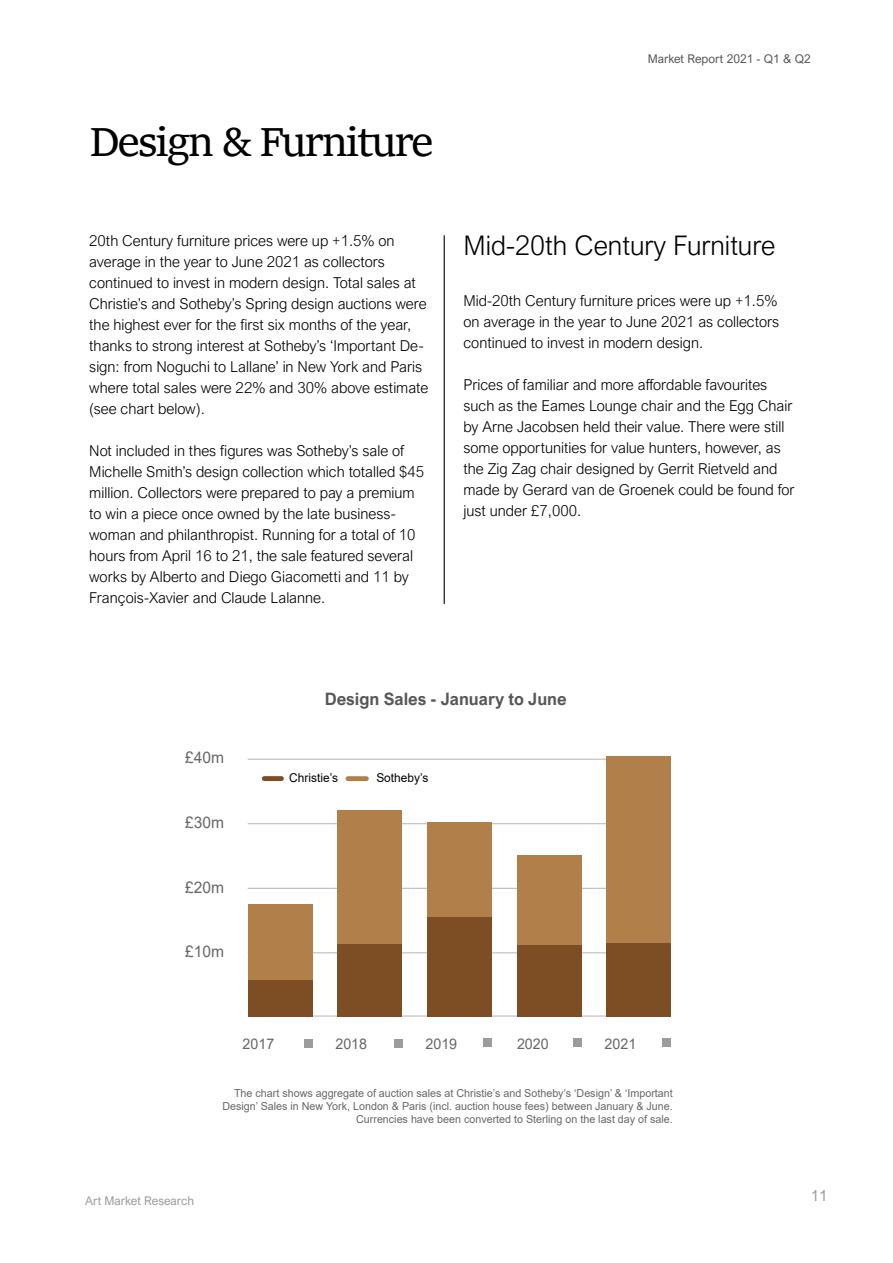
<style>
.page{position:relative;width:893px;height:1263px;background:#fff}
.page>*{position:absolute;margin:0;border:0;box-sizing:border-box;transform-origin:0 0}
.t1{font:43.5px "Sitka Text";letter-spacing:-.06em;color:#000}
.t2{font:300 27px "Arial Nova";color:#000}
.t3{font:700 17.1px "Arial Nova";color:#575756}
.t4{font:15.9px "Arial";color:#676767}
.t5{font:300 15px/21px "Arial Nova";color:#000}
.t6{font:15px "Arial Nova";color:#9d9d9c}
.t7{font:14.7px "Arial";color:#676767}
.t8{font:12.15px "Arial";color:#020203}
.t9{font:12px "Arial Nova";color:#5a5a59}
.t10{font:12px "Arial Nova";color:#9d9d9c}
.t11{font:10.95px/13.2px "Arial";color:#676767;text-align:right}
</style>
<div class="page">
<hr style="left:248px;top:952px;width:423px;height:1px;background:#b4b4b4">
<hr style="left:248px;top:888px;width:423px;height:1px;background:#b4b4b4">
<hr style="left:248px;top:823px;width:423px;height:1px;background:#b4b4b4">
<hr style="left:248px;top:759px;width:423px;height:1px;background:#b4b4b4">
<hr style="left:248px;top:1016px;width:423px;height:1px;background:#b4b4b4">
<div style="left:304px;top:1039px;width:9px;height:8px;background:#9d9b9b"></div>
<div style="left:394px;top:1039px;width:8px;height:8px;background:#9d9b9b"></div>
<div style="left:484px;top:1039px;width:8px;height:8px;background:#9d9b9b"></div>
<div style="left:573px;top:1039px;width:8px;height:8px;background:#9d9b9b"></div>
<div style="left:663px;top:1038px;width:8px;height:9px;background:#9d9b9b"></div>
<div style="left:248px;top:904px;width:65px;height:76px;background:#b17f4a"></div>
<div style="left:338px;top:811px;width:64px;height:133px;background:#b17f4a"></div>
<div style="left:427px;top:822px;width:65px;height:94px;background:#b17f4a"></div>
<div style="left:517px;top:855px;width:64px;height:90px;background:#b17f4a"></div>
<div style="left:606px;top:757px;width:65px;height:186px;background:#b17f4a"></div>
<div style="left:248px;top:980px;width:65px;height:36px;background:#7d4e24"></div>
<div style="left:338px;top:944px;width:64px;height:72px;background:#7d4e24"></div>
<div style="left:427px;top:916px;width:65px;height:100px;background:#7d4e24"></div>
<div style="left:517px;top:945px;width:64px;height:71px;background:#7d4e24"></div>
<div style="left:606px;top:943px;width:65px;height:73px;background:#7d4e24"></div>
<div style="left:264px;top:776px;width:17px;height:5px;background:#7d4e24"></div>
<div style="left:348px;top:776px;width:18px;height:5px;background:#b17f4a"></div>
<hr style="left:444px;top:235px;width:1px;height:369px;background:#000">
<h1 class="t1" style="left:89px;top:109px;width:346px">Design &amp; Furniture</h1>
<p class="t5" style="left:89px;top:230px;width:341px">20th Century furniture prices were up +1.5% on average in the year to June 2021 as collectors continued to invest in modern design. Total sales at Christie’s and Sotheby’s Spring design auctions were the highest ever for the first six months of the year, thanks to strong interest at Sotheby’s ‘Important De&shy;sign: from Noguchi to Lallane’ in New York and Paris where total sales were 22% and 30% above estimate (see chart below).</p>
<p class="t5" style="left:89px;top:440px;width:336px">Not included in thes figures was Sotheby’s sale of Michelle Smith’s design collection which totalled $45 million. Collectors were prepared to pay a premium to win a piece once owned by the late business&shy;woman and philanthropist. Running for a total of 10 hours from April 16 to 21, the sale featured several works by Alberto and Diego Giacometti and 11 by François-Xavier and Claude Lalanne.</p>
<p class="t9" style="left:648px;top:52px;width:164px">Market Report 2021 - Q1 &amp; Q2</p>
<h2 class="t2" style="left:463px;top:230px;width:313px">Mid-20th Century Furniture</h2>
<p class="t5" style="left:463px;top:290px;width:317px;text-align:justify">Mid-20th Century furniture prices were up +1.5% on average in the year to June 2021 as collectors continued to invest in modern design.</p>
<p class="t5" style="left:463px;top:374px;width:332px">Prices of familiar and more affordable favourites such as the Eames Lounge chair and the Egg Chair by Arne Jacobsen held their value. There were still some opportunities for value hunters, however, as the Zig Zag chair designed by Gerrit Rietveld and made by Gerard van de Groenek could be found for just under £7,000.</p>
<p class="t4" style="left:185px;top:747px;width:40px">£40m</p>
<p class="t4" style="left:185px;top:811px;width:40px">£30m</p>
<p class="t4" style="left:185px;top:876px;width:40px">£20m</p>
<p class="t4" style="left:185px;top:941px;width:40px">£10m</p>
<p class="t3" style="left:325px;top:689px;width:243px">Design Sales - January to June</p>
<p class="t8" style="left:289px;top:769px;width:50px">Christie’s</p>
<p class="t8" style="left:376px;top:769px;width:54px">Sotheby’s</p>
<p class="t7" style="left:242px;top:1034px;width:33px">2017</p>
<p class="t7" style="left:335px;top:1034px;width:33px">2018</p>
<p class="t7" style="left:425px;top:1034px;width:33px">2019</p>
<p class="t7" style="left:517px;top:1034px;width:33px">2020</p>
<p class="t7" style="left:604px;top:1034px;width:33px">2021</p>
<p class="t11" style="left:222px;top:1086px;width:452px">The chart shows aggregate of auction sales at Christie’s and Sotheby’s ‘Design’ &amp; ‘Important<br>Design’ Sales in New York, London &amp; Paris (incl. auction house fees) between January &amp; June.<br>Currencies have been converted to Sterling on the last day of sale.</p>
<p class="t10" style="left:85px;top:1193px;width:111px">Art Market Research</p>
<p class="t6" style="left:811px;top:1187px;width:18px">11</p>
</div>
